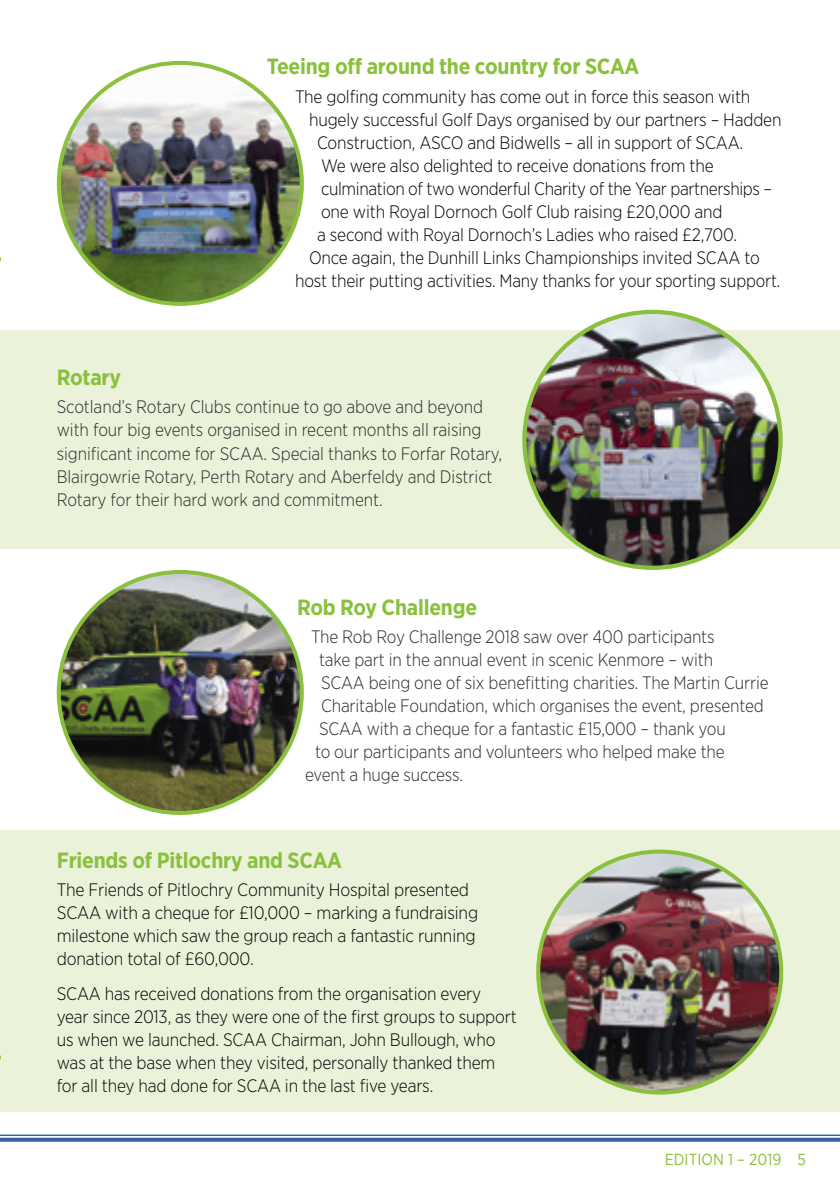
<style>
.page{position:relative;width:840px;height:1191px;background:#fff}
.page>*{position:absolute;margin:0;border:0;box-sizing:border-box;transform-origin:0 0}
.t1{font:700 22px "Gotham Narrow";letter-spacing:-.01em;color:#8ac03d}
.t2{font:300 18px/23px "Gotham Narrow";letter-spacing:-.01em;color:#000}
.t3{font:300 18px/23px "Gotham Narrow";letter-spacing:-.01em;color:#292929}
.t4{font:16px "Gotham Narrow";color:#8ac03d}
</style>
<div class="page">
<div style="left:0;top:830px;width:839px;height:281px;background:#ebf2da"></div>
<div style="left:0;top:330px;width:839px;height:219px;background:#ebf2da"></div>
<img style="left:524px;top:312px;width:256px;height:256px;border-radius:128px">
<img style="left:59px;top:63px;width:243px;height:241px">
<img style="left:59px;top:572px;width:242px;height:241px">
<img style="left:538px;top:854px;width:242px;height:238px">
<hr style="left:0;top:1134px;width:839px;height:2px;background:#3a60a3">
<svg style="left:0;top:1137px;width:839px;height:4px;background:#5d7cb3"></svg>
<p class="t1" style="left:267px;top:52px;width:373px">Teeing off around the country for SCAA</p>
<p class="t2" style="left:295px;top:85px;width:456px">The golfing community has come out in force this season with</p>
<p class="t2" style="left:309px;top:108px;width:474px">hugely successful Golf Days organised by our partners – Hadden</p>
<p class="t2" style="left:317px;top:131px;width:427px">Construction, ASCO and Bidwells – all in support of SCAA.</p>
<p class="t2" style="left:321px;top:154px;width:394px">We were also delighted to receive donations from the</p>
<p class="t2" style="left:321px;top:177px;width:452px">culmination of two wonderful Charity of the Year partnerships –</p>
<p class="t2" style="left:321px;top:200px;width:403px">one with Royal Dornoch Golf Club raising £20,000 and</p>
<p class="t2" style="left:317px;top:223px;width:421px">a second with Royal Dornoch’s Ladies who raised £2,700.</p>
<p class="t2" style="left:309px;top:246px;width:452px">Once again, the Dunhill Links Championships invited SCAA to</p>
<p class="t2" style="left:295px;top:269px;width:486px">host their putting activities. Many thanks for your sporting support.</p>
<p class="t1" style="left:57px;top:363px;width:66px">Rotary</p>
<p class="t3" style="left:57px;top:395px;width:446px">Scotland’s Rotary Clubs continue to go above and beyond with four big events organised in recent months all raising significant income for SCAA. Special thanks to Forfar Rotary, Blairgowrie Rotary, Perth Rotary and Aberfeldy and District Rotary for their hard work and commitment.</p>
<p class="t1" style="left:297px;top:593px;width:181px">Rob Roy Challenge</p>
<p class="t3" style="left:311px;top:625px;width:405px">The Rob Roy Challenge 2018 saw over 400 participants</p>
<p class="t3" style="left:319px;top:648px;width:395px">take part in the annual event in scenic Kenmore – with</p>
<p class="t3" style="left:321px;top:671px;width:449px">SCAA being one of six benefitting charities. The Martin Currie</p>
<p class="t3" style="left:321px;top:694px;width:444px">Charitable Foundation, which organises the event, presented</p>
<p class="t3" style="left:319px;top:717px;width:408px">SCAA with a cheque for a fantastic £15,000 – thank you</p>
<p class="t3" style="left:315px;top:740px;width:411px">to our participants and volunteers who helped make the</p>
<p class="t3" style="left:305px;top:763px;width:159px">event a huge success.</p>
<p class="t1" style="left:57px;top:846px;width:286px">Friends of Pitlochry and SCAA</p>
<p class="t2" style="left:57px;top:878px;width:423px">The Friends of Pitlochry Community Hospital presented SCAA with a cheque for £10,000 – marking a fundraising milestone which saw the group reach a fantastic running donation total of £60,000.</p>
<p class="t2" style="left:57px;top:981px;width:461px">SCAA has received donations from the organisation every year since 2013, as they were one of the first groups to support us when we launched. SCAA Chairman, John Bullough, who was at the base when they visited, personally thanked them for all they had done for SCAA in the last five years.</p>
<p class="t4" style="left:664px;top:1149px;width:142px">EDITION 1 – 2019 5</p>
</div>
